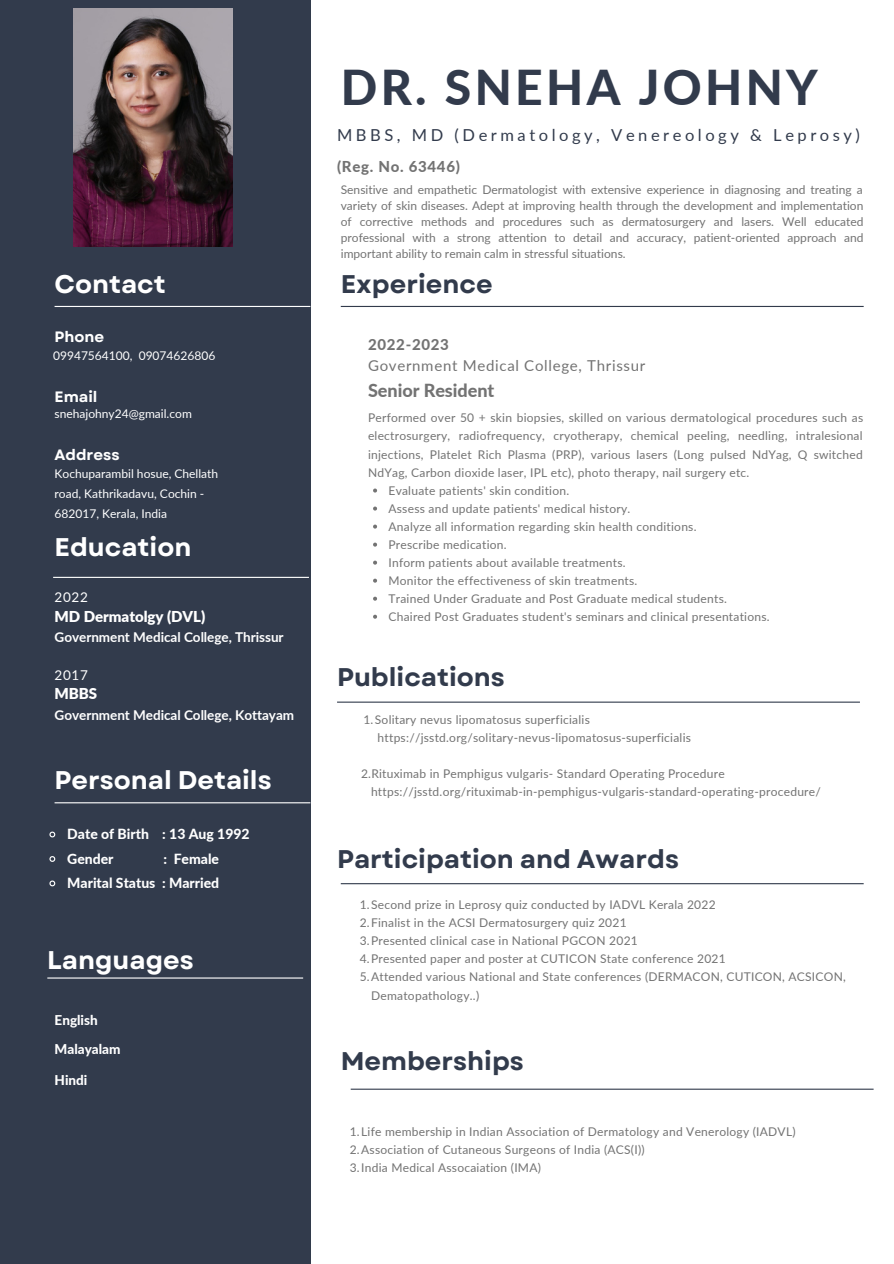
<style>
.page{position:relative;width:894px;height:1264px;background:#fff}
.page>*{position:absolute;margin:0;border:0;box-sizing:border-box;transform-origin:0 0}
.t1{font:800 48px "Lato";letter-spacing:.07em;color:#323b4c}
.t2{font:700 25.5px "Garet";color:#323b4c}
.t3{font:700 25.5px "Garet";color:#fff}
.t4{font:800 18px "Lato";letter-spacing:-.005em;color:#737373}
.t5{font:16.5px "Lato";letter-spacing:.215em;color:#323b4c}
.t6{font:15px "Lato";letter-spacing:.045em;color:#737373}
.t7{font:800 15px "Lato";letter-spacing:.045em;color:#737373}
.t8{font:900 15px "Lato";letter-spacing:-.005em;color:#fff}
.t9{font:700 15px "Garet";color:#fff}
.t10{font:800 13.95px "Lato";color:#fff}
.t11{font:700 13.5px "Lato";letter-spacing:-.005em;color:#fff}
.t12{font:800 13.5px "Lato";color:#fff}
.t13{font:13.5px "Lato";letter-spacing:.045em;color:#fff}
.t14{font:12px/16px "Lato";letter-spacing:.02em;color:#737373;text-align:justify}
.t15{font:12px/20px "Lato";color:#fff}
</style>
<div class="page">
<div style="left:0;top:0;width:310px;height:1263px;background:#323b4c"></div>
<hr style="left:55px;top:306px;width:255px;height:1px;background:#fff">
<hr style="left:53px;top:577px;width:256px;height:1px;background:#fff">
<hr style="left:341px;top:306px;width:522px;height:1px;background:#323b4c">
<hr style="left:341px;top:883px;width:522px;height:1px;background:#323b4c">
<hr style="left:55px;top:802px;width:255px;height:1px;background:#fff">
<hr style="left:47px;top:977px;width:256px;height:1px;background:#fff">
<img style="left:73px;top:9px;width:159px;height:237px">
<svg style="left:373px;top:488px;width:4px;height:4px"></svg>
<svg style="left:373px;top:506px;width:4px;height:4px"></svg>
<svg style="left:373px;top:524px;width:4px;height:4px"></svg>
<svg style="left:373px;top:542px;width:4px;height:4px"></svg>
<svg style="left:373px;top:560px;width:4px;height:4px"></svg>
<svg style="left:373px;top:578px;width:4px;height:4px"></svg>
<svg style="left:373px;top:596px;width:4px;height:4px"></svg>
<svg style="left:373px;top:614px;width:4px;height:4px"></svg>
<hr style="left:337px;top:701px;width:522px;height:1px;background:#323b4c">
<hr style="left:350px;top:1088px;width:523px;height:1px;background:#323b4c">
<svg style="left:49px;top:831px;width:7px;height:7px"></svg>
<svg style="left:49px;top:856px;width:7px;height:6px"></svg>
<svg style="left:49px;top:880px;width:7px;height:7px"></svg>
<p class="t3" style="left:55px;top:266px;width:113px">Contact</p>
<p class="t9" style="left:55px;top:326px;width:51px">Phone</p>
<p class="t15" style="left:53px;top:345px;width:164px">09947564100, 09074626806</p>
<p class="t9" style="left:55px;top:386px;width:44px">Email</p>
<p class="t15" style="left:55px;top:403px;width:139px">snehajohny24@gmail.com</p>
<p class="t9" style="left:55px;top:444px;width:67px">Address</p>
<p class="t15" style="left:55px;top:464px;width:165px">Kochuparambil hosue, Chellath road, Kathrikadavu, Cochin -<br>682017, Kerala, India</p>
<p class="t3" style="left:55px;top:529px;width:138px">Education</p>
<p class="t13" style="left:55px;top:588px;width:35px">2022</p>
<p class="t8" style="left:55px;top:607px;width:152px">MD Dermatolgy (DVL)</p>
<p class="t11" style="left:55px;top:628px;width:230px">Government Medical College, Thrissur</p>
<p class="t13" style="left:55px;top:666px;width:35px">2017</p>
<p class="t8" style="left:55px;top:684px;width:44px">MBBS</p>
<p class="t11" style="left:55px;top:706px;width:241px">Government Medical College, Kottayam</p>
<p class="t3" style="left:55px;top:762px;width:218px">Personal Details</p>
<p class="t10" style="left:67px;top:825px;width:184px">Date of Birth : 13 Aug 1992</p>
<p class="t10" style="left:67px;top:849px;width:48px">Gender</p>
<p class="t10" style="left:163px;top:849px;width:57px">: Female</p>
<p class="t10" style="left:67px;top:874px;width:153px">Marital Status : Married</p>
<p class="t3" style="left:47px;top:941px;width:148px">Languages</p>
<p class="t12" style="left:55px;top:1012px;width:45px">English</p>
<p class="t12" style="left:55px;top:1040px;width:67px">Malayalam</p>
<p class="t12" style="left:55px;top:1072px;width:34px">Hindi</p>
<p class="t1" style="left:341px;top:58px;width:478px">DR. SNEHA JOHNY</p>
<p class="t5" style="left:337px;top:125px;width:524px">MBBS, MD (Dermatology, Venereology &amp; Leprosy)</p>
<p class="t7" style="left:337px;top:157px;width:124px">(Reg. No. 63446)</p>
<p class="t14" style="left:341px;top:181px;width:524px">Sensitive and empathetic Dermatologist with extensive experience in diagnosing and treating a variety of skin diseases. Adept at improving health through the development and implementation of corrective methods and procedures such as dermatosurgery and lasers. Well educated professional with a strong attention to detail and accuracy, patient-oriented approach and important ability to remain calm in stressful situations.</p>
<p class="t2" style="left:341px;top:266px;width:153px">Experience</p>
<p class="t7" style="left:368px;top:335px;width:82px">2022-2023</p>
<p class="t6" style="left:368px;top:356px;width:279px">Government Medical College, Thrissur</p>
<p class="t4" style="left:368px;top:379px;width:128px">Senior Resident</p>
<p class="t14" style="left:368px;top:409px;width:496px;line-height:18px">Performed over 50 + skin biopsies, skilled on various dermatological procedures such as electrosurgery, radiofrequency, cryotherapy, chemical peeling, needling, intralesional injections, Platelet Rich Plasma (PRP), various lasers (Long pulsed NdYag, Q switched NdYag, Carbon dioxide laser, IPL etc), photo therapy, nail surgery etc.</p>
<p class="t14" style="left:388px;top:482px;width:182px">Evaluate patients' skin condition.</p>
<p class="t14" style="left:388px;top:500px;width:243px">Assess and update patients' medical history.</p>
<p class="t14" style="left:388px;top:518px;width:309px">Analyze all information regarding skin health conditions.</p>
<p class="t14" style="left:388px;top:536px;width:120px">Prescribe medication.</p>
<p class="t14" style="left:388px;top:554px;width:238px">Inform patients about available treatments.</p>
<p class="t14" style="left:388px;top:572px;width:250px">Monitor the effectiveness of skin treatments.</p>
<p class="t14" style="left:388px;top:590px;width:340px">Trained Under Graduate and Post Graduate medical students.</p>
<p class="t14" style="left:388px;top:608px;width:382px">Chaired Post Graduates student's seminars and clinical presentations.</p>
<p class="t2" style="left:337px;top:659px;width:169px">Publications</p>
<p class="t14" style="left:363px;top:711px;width:228px">1.Solitary nevus lipomatosus superficialis</p>
<p class="t14" style="left:377px;top:729px;width:315px">https://jsstd.org/solitary-nevus-lipomatosus-superficialis</p>
<p class="t14" style="left:361px;top:765px;width:365px">2.Rituximab in Pemphigus vulgaris- Standard Operating Procedure</p>
<p class="t14" style="left:371px;top:783px;width:451px">https://jsstd.org/rituximab-in-pemphigus-vulgaris-standard-operating-procedure/</p>
<p class="t2" style="left:337px;top:840px;width:343px">Participation and Awards</p>
<p class="t14" style="left:359px;top:896px;width:357px">1.Second prize in Leprosy quiz conducted by IADVL Kerala 2022</p>
<p class="t14" style="left:359px;top:914px;width:268px">2.Finalist in the ACSI Dermatosurgery quiz 2021</p>
<p class="t14" style="left:359px;top:932px;width:279px">3.Presented clinical case in National PGCON 2021</p>
<p class="t14" style="left:359px;top:950px;width:367px">4.Presented paper and poster at CUTICON State conference 2021</p>
<p class="t14" style="left:371px;top:967px;width:476px;line-height:18px;text-indent:-11px">5.Attended various National and State conferences (DERMACON, CUTICON, ACSICON,<br>Dematopathology..)</p>
<p class="t2" style="left:341px;top:1042px;width:184px">Memberships</p>
<p class="t14" style="left:349px;top:1123px;width:447px">1.Life membership in Indian Association of Dermatology and Venerology (IADVL)</p>
<p class="t14" style="left:349px;top:1141px;width:296px">2.Association of Cutaneous Surgeons of India (ACS(I))</p>
<p class="t14" style="left:349px;top:1159px;width:193px">3.India Medical Assocaiation (IMA)</p>
</div>
